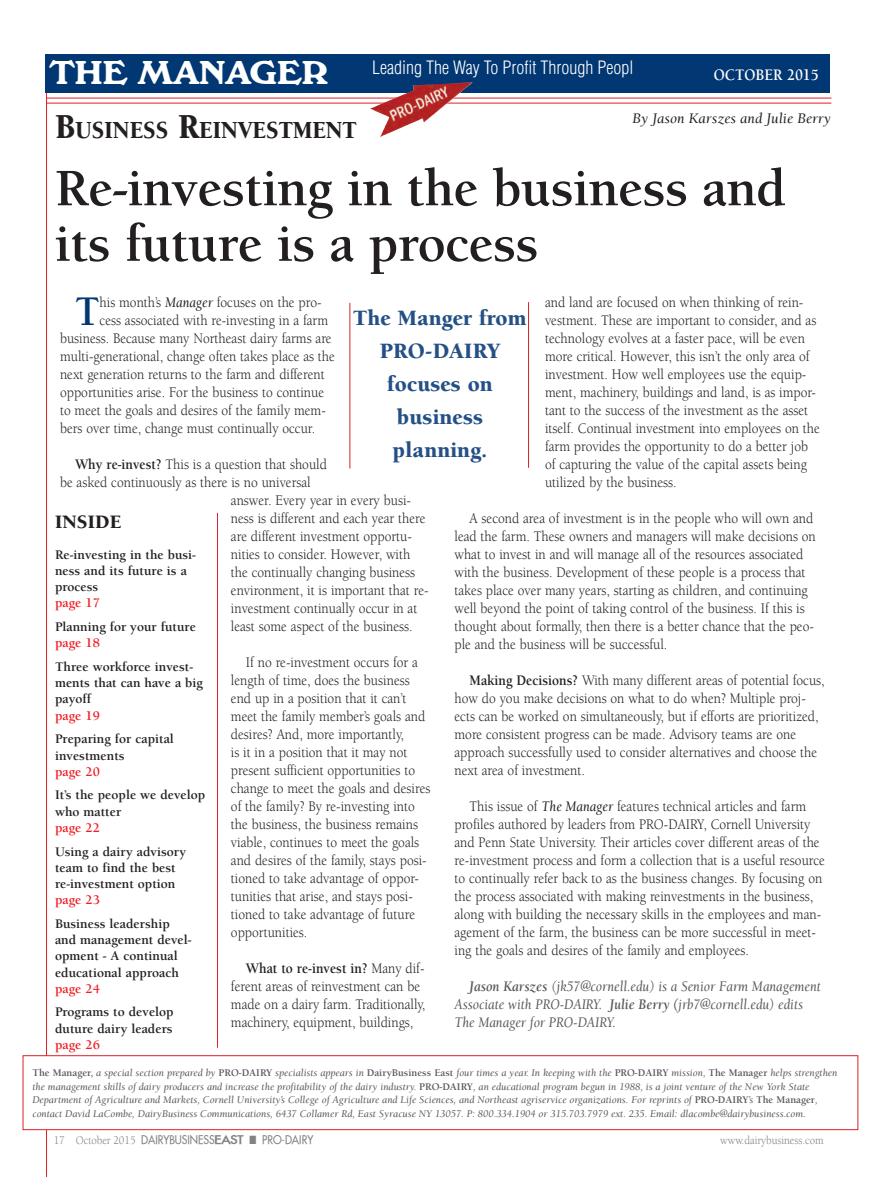
<style>
.page{position:relative;width:880px;height:1177px;background:#fff}
.page>*{position:absolute;margin:0;border:0;box-sizing:border-box;transform-origin:0 0}
.Pro-Dairy-main_headl{font:700 54px/55.5px "Berkeley";letter-spacing:-.01em;color:#231f20}
.FYI_Box-body_copy{font:700 43.35px "Berkeley";color:#013772;scale:.9 1}
.t1{font:700 34.5px "Windsor D";color:#fff}
.t2{font:900 25.2px "Berkeley";color:#231f20;scale:.9 1}
.Feature-Summary_Blur{font:900 22.5px/33px "Berkeley";letter-spacing:.005em;color:#245086;text-align:center}
.Feature-Summary_Blur-2{font:900 19.5px "Berkeley";letter-spacing:.005em;color:#231f20}
.t3{font:300 condensed 18px "Helvetica";color:#fff}
.Body_Copy-rag_right{font:700 16.5px "Berkeley";color:#fff;scale:.9 1}
.FYI_Box-body_copy-2{font:15px/18px "Berkeley";color:#231f20;scale:.9 1}
.FYI_Box-body_copy-3{font:italic 15px/18px "Berkeley";color:#57585a;scale:.9 1}
.Feature-Summary_Blur-3{font:italic 15px "Berkeley";letter-spacing:.005em;color:#231f20}
.t4{font:700 13.5px/16.2px "Berkeley";color:#231f20}
.t5{font:700 13.5px "Berkeley";color:#ee1e24}
.t6{font:12px "Fusi Wide";letter-spacing:-.005em;color:#808285;scale:.75 1}
.t7{font:12px "Berkeley";letter-spacing:-.005em;color:#808285;scale:.9 1}
._8_8_5_text_for_summ{font:italic 10.5px/13.5px "Berkeley";color:#57585a}
.s1{font-size:36px}
.s2{font-style:italic}
.s3{font-weight:700}
.s4{color:#ee1e24}
.s5{font-weight:700;font-style:normal}
.s6{font-family:"Berkeley"}
.s7{font-family:"Fusi Extended";font-weight:700}
</style>
<div class="page">
<hr style="left:47px;top:98px;width:784px;height:1px;background:#da2128">
<hr style="left:47px;top:103px;width:784px;height:1px;background:#da2128">
<hr style="left:46px;top:68px;width:1px;height:1109px;background:#da2128">
<div style="left:45px;top:54px;width:785px;height:39px;background:#013772"></div>
<div style="left:23px;top:1055px;width:834px;height:74px;background:#fff"></div>
<div style="left:23px;top:1055px;width:835px;height:75px;border:1px solid #da2128"></div>
<img style="left:370px;top:82px;width:102px;height:55px">
<hr style="left:217px;top:513px;width:1px;height:534px;background:#da2128">
<hr style="left:528px;top:302px;width:1px;height:166px;background:#da2128">
<hr style="left:349px;top:303px;width:1px;height:165px;background:#da2128">
<p class="t1" style="left:50px;top:52px;width:280px">THE MANAGER</p>
<p class="t3" style="left:372px;top:57px;width:263px">Leading The Way To Profit Through Peopl</p>
<p class="Body_Copy-rag_right" style="left:713px;top:66px;width:118px">OCTOBER 2015</p>
<p class="t2" style="left:55px;top:116px;width:337px"><span class="s1">B</span>USINESS <span class="s1">R</span>EINVESTMENT</p>
<p class="Feature-Summary_Blur-3" style="left:632px;top:111px;width:200px">By Jason Karszes and Julie Berry</p>
<p class="Pro-Dairy-main_headl" style="left:55px;top:161px;width:733px">Re-investing in the business and its future is a process</p>
<p class="FYI_Box-body_copy" style="left:75px;top:288px;width:29px">T</p>
<p class="FYI_Box-body_copy-2" style="left:100px;top:294px;width:248px">his month’s <span class="s2">Manager</span> focuses on the pro-</p>
<p class="FYI_Box-body_copy-2" style="left:545px;top:294px;width:307px">and land are focused on when thinking of rein&shy;vestment. These are important to consider, and as technology evolves at a faster pace, will be even more critical. However, this isn’t the only area of investment. How well employees use the equip&shy;ment, machinery, buildings and land, is as impor&shy;tant to the success of the investment as the asset itself. Continual investment into employees on the farm provides the opportunity to do a better job of capturing the value of the capital assets being utilized by the business.</p>
<p class="FYI_Box-body_copy-2" style="left:454px;top:510px;width:403px;text-indent:15px">A second area of investment is in the people who will own and lead the farm. These owners and managers will make decisions on what to invest in and will manage all of the resources associated with the business. Development of these people is a process that takes place over many years, starting as children, and continuing well beyond the point of taking control of the business. If this is thought about formally, then there is a better chance that the peo&shy;ple and the business will be successful.</p>
<p class="FYI_Box-body_copy-2" style="left:454px;top:672px;width:413px;text-indent:15px"><span class="s3">Making Decisions?</span> With many different areas of potential focus, how do you make decisions on what to do when? Multiple proj&shy;ects can be worked on simultaneously, but if efforts are prioritized, more consistent progress can be made. Advisory teams are one approach successfully used to consider alternatives and choose the next area of investment.</p>
<p class="FYI_Box-body_copy-2" style="left:454px;top:798px;width:413px;text-indent:15px">This issue of <span class="s2">The Manager</span> features technical articles and farm profiles authored by leaders from PRO-DAIRY, Cornell University and Penn State University. Their articles cover different areas of the re-investment process and form a collection that is a useful resource to continually refer back to as the business changes. By focusing on the process associated with making reinvestments in the business, along with building the necessary skills in the employees and man&shy;agement of the farm, the business can be more successful in meet&shy;ing the goals and desires of the family and employees.</p>
<p class="FYI_Box-body_copy-3" style="left:454px;top:978px;width:408px;text-indent:15px"><span class="s3">Jason Karszes</span> (jk57@cornell.edu) is a Senior Farm Management<br>Associate with PRO-DAIRY. <span class="s3">Julie Berry (</span>jrb7@cornell.edu) edits<br>The Manager for PRO-DAIRY.</p>
<p class="Feature-Summary_Blur" style="left:353px;top:301px;width:175px">The Manger from</p>
<p class="Feature-Summary_Blur" style="left:380px;top:334px;width:122px">PRO-DAIRY focuses on business planning.</p>
<p class="FYI_Box-body_copy-2" style="left:100px;top:312px;width:255px">cess associated with re-investing in a farm</p>
<p class="FYI_Box-body_copy-2" style="left:60px;top:330px;width:303px">business. Because many Northeast dairy farms are</p>
<p class="FYI_Box-body_copy-2" style="left:60px;top:348px;width:307px">multi-generational, change often takes place as the</p>
<p class="FYI_Box-body_copy-2" style="left:60px;top:366px;width:295px">next generation returns to the farm and different</p>
<p class="FYI_Box-body_copy-2" style="left:60px;top:384px;width:295px">opportunities arise. For the business to continue</p>
<p class="FYI_Box-body_copy-2" style="left:60px;top:402px;width:297px">to meet the goals and desires of the family mem-</p>
<p class="FYI_Box-body_copy-2" style="left:60px;top:420px;width:285px">bers over time, change must continually occur.</p>
<p class="FYI_Box-body_copy-2" style="left:75px;top:456px;width:281px"><span class="s3">Why re-invest?</span> This is a question that should</p>
<p class="FYI_Box-body_copy-2" style="left:60px;top:474px;width:280px">be asked continuously as there is no universal</p>
<p class="FYI_Box-body_copy-2" style="left:231px;top:492px;width:201px">answer. Every year in every busi-</p>
<p class="FYI_Box-body_copy-2" style="left:231px;top:510px;width:218px">ness is different and each year there</p>
<p class="FYI_Box-body_copy-2" style="left:231px;top:528px;width:203px">are different investment opportu-</p>
<p class="FYI_Box-body_copy-2" style="left:231px;top:546px;width:201px">nities to consider. However, with</p>
<p class="FYI_Box-body_copy-2" style="left:231px;top:564px;width:206px">the continually changing business</p>
<p class="FYI_Box-body_copy-2" style="left:231px;top:582px;width:221px">environment, it is important that re-</p>
<p class="FYI_Box-body_copy-2" style="left:231px;top:600px;width:209px">investment continually occur in at</p>
<p class="FYI_Box-body_copy-2" style="left:231px;top:618px;width:203px">least some aspect of the business.</p>
<p class="FYI_Box-body_copy-2" style="left:231px;top:654px;width:223px;text-indent:15px">If no re-investment occurs for a length of time, does the business end up in a position that it can’t meet the family member’s goals and desires? And, more importantly,<br>is it in a position that it may not present sufficient opportunities to change to meet the goals and desires of the family? By re-investing into the business, the business remains viable, continues to meet the goals and desires of the family, stays posi&shy;tioned to take advantage of oppor&shy;tunities that arise, and stays posi&shy;tioned to take advantage of future opportunities.</p>
<p class="FYI_Box-body_copy-2" style="left:231px;top:960px;width:217px;text-indent:15px"><span class="s3">What to re-invest in?</span> Many dif&shy;ferent areas of reinvestment can be made on a dairy farm. Traditionally, machinery, equipment, buildings,</p>
<p class="Feature-Summary_Blur-2" style="left:55px;top:511px;width:68px">INSIDE</p>
<p class="t4" style="left:55px;top:546px;width:142px">Re-investing in the busi&shy;ness and its future is a process<br><span class="s4">page 17</span></p>
<p class="t4" style="left:55px;top:619px;width:142px">Planning for your future</p>
<p class="t5" style="left:55px;top:636px;width:46px">page 18</p>
<p class="t4" style="left:55px;top:659px;width:149px">Three workforce invest&shy;ments that can have a big payoff<br><span class="s4">page 19</span></p>
<p class="t4" style="left:55px;top:731px;width:120px">Preparing for capital investments</p>
<p class="t5" style="left:55px;top:764px;width:46px">page 20</p>
<p class="t4" style="left:55px;top:787px;width:152px">It’s the people we develop who matter</p>
<p class="t5" style="left:55px;top:820px;width:46px">page 22</p>
<p class="t4" style="left:55px;top:843px;width:132px">Using a dairy advisory team to find the best re-investment option <span class="s4">page 23</span></p>
<p class="t4" style="left:55px;top:915px;width:138px">Business leadership and management devel&shy;opment - A continual educational approach <span class="s4">page 24</span></p>
<p class="t4" style="left:55px;top:1004px;width:120px;text-align:justify">Programs to develop duture dairy leaders <span class="s4">page 26</span></p>
<p class="_8_8_5_text_for_summ" style="left:32px;top:1066px;width:806px"><span class="s5">The Manager,</span> a special section prepared by <span class="s5">PRO-DAIRY</span> specialists appears in <span class="s5">DairyBusiness East</span> four times a year. In keeping with the <span class="s5">PRO-DAIRY</span> mission, <span class="s5">The Manager</span> helps strengthen the management skills of dairy producers and increase the profitability of the dairy industry. <span class="s5">PRO-DAIRY</span>, an educational program begun in 1988, is a joint venture of the New York State Department of Agriculture and Markets, Cornell University’s College of Agriculture and Life Sciences, and Northeast agriservice organizations. For reprints of <span class="s5">PRO-DAIRY</span>’s <span class="s5">The Manager</span>, contact David LaCombe, DairyBusiness Communications, 6437 Collamer Rd, East Syracuse NY 13057. P: 800.334.1904 or 315.703.7979 ext. 235. Email: dlacombe@dairybusiness.com.</p>
<p class="t6" style="left:54px;top:1132px;width:347px"><span class="s6">17 October 2015</span> DAIRYBUSINESS<span class="s7">EAST</span> ■ PRO-DAIRY</p>
<p class="t7" style="left:720px;top:1134px;width:116px">www.dairybusiness.com</p>
</div>
